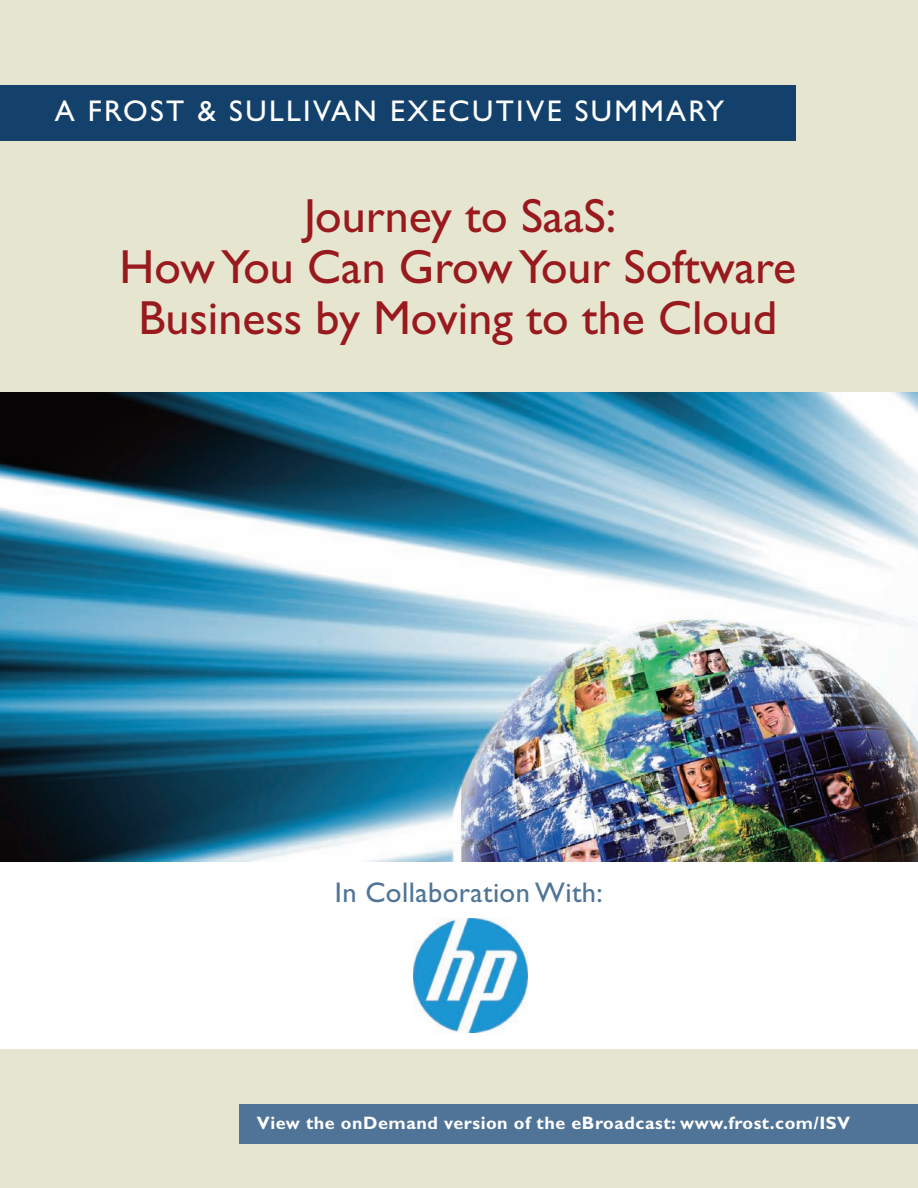
<style>
.page{position:relative;width:918px;height:1188px;background:#e6e5d0}
.page>*{position:absolute;margin:0;border:0;box-sizing:border-box;transform-origin:0 0}
.t1{font:48px/51px "Gill Sans";color:#991a1e;text-align:center}
.t2{font:30px "Gill Sans";letter-spacing:.08em;color:#fff}
.t3{font:28.5px "Gill Sans";letter-spacing:.015em;color:#507497}
.t4{font:700 18px "Gill Sans";letter-spacing:.03em;color:#fff}
</style>
<div class="page">
<div style="left:0;top:86px;width:796px;height:55px;background:#13416b"></div>
<img style="left:0;top:392px;width:918px;height:469px">
<div style="left:0;top:862px;width:918px;height:186px;background:#fff"></div>
<div style="left:239px;top:1104px;width:679px;height:39px;background:#507497"></div>
<img style="left:414px;top:919px;width:113px;height:113px">
<p class="t2" style="left:55px;top:100px;width:671px">A FROST &amp; SULLIVAN EXECUTIVE SUMMARY</p>
<p class="t1" style="left:120px;top:195px;width:678px">Journey to SaaS:<br>How You Can Grow Your Software<br>Business by Moving to the Cloud</p>
<p class="t3" style="left:335px;top:881px;width:269px">In Collaboration With:</p>
<p class="t4" style="left:257px;top:1116px;width:595px">View the onDemand version of the eBroadcast: www.frost.com/ISV</p>
</div>
